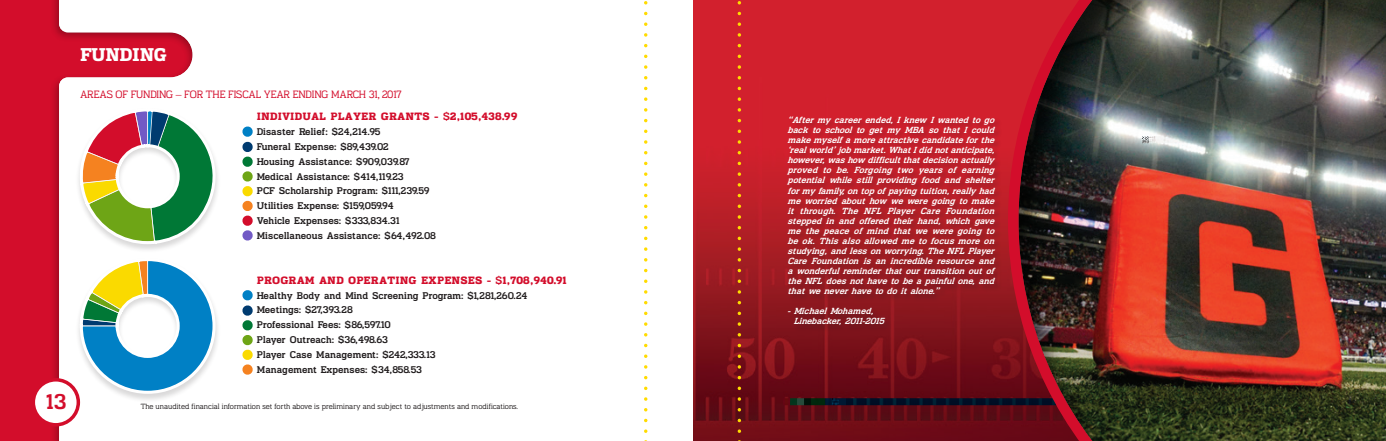
<style>
.page{position:relative;width:1386px;height:441px;background:#fff}
.page>*{position:absolute;margin:0;border:0;box-sizing:border-box;transform-origin:0 0}
.t1{font:21px "Endzone";color:#d30d2b}
.t2{font:700 18.38px "Endzone Slab";letter-spacing:-.01em;color:#fff}
.t3{font:300 10.5px/22.5px "Endzone";letter-spacing:-.02em;color:#d30d2b}
.t4{font:700 10.5px "Endzone";color:#d30d2b}
.t5{font:9.62px/14.9px "Endzone";color:#231f20}
.t6{font:italic 8.75px/10.1px "Endzone";color:#fff;text-align:justify}
.t7{font:300 7.44px "Endzone";color:#231f20}
.s1{font-weight:700}
.s2{font-weight:400}
</style>
<div class="page">
<svg style="left:242px;top:126px;width:11px;height:115px"></svg>
<svg style="left:242px;top:290px;width:11px;height:85px"></svg>
<div style="left:0;top:0;width:194px;height:441px;background:#231f20;opacity:.34"></div>
<div style="left:33px;top:380px;width:45px;height:45px;background:#fff;border-radius:50%"></div>
<div style="left:32px;top:378px;width:48px;height:49px;border:4px solid #d30d2b;border-radius:50%"></div>
<img style="left:693px;top:0;width:315px;height:441px">
<img style="left:1008px;top:0;width:378px;height:441px">
<div style="left:786px;top:115px;width:216px;height:217px;background:#231f20;opacity:.31"></div>
<div style="left:75px;top:107px;width:146px;height:146px;background:#fff"></div>
<div style="left:75px;top:257px;width:145px;height:146px;background:#231f20;opacity:.17"></div>
<svg style="left:78px;top:0;width:139px;height:395px"></svg>
<svg style="left:644px;top:1px;width:4px;height:440px"></svg>
<svg style="left:738px;top:0;width:3px;height:441px"></svg>
<h2 class="t2" style="left:80px;top:45px;width:88px">FUNDING</h2>
<p class="t3" style="left:257px;top:83px;width:262px;text-indent:-177px">AREAS OF FUNDING – FOR THE FISCAL YEAR ENDING MARCH 31, 2017<br><span class="s1">INDIVIDUAL PLAYER GRANTS -</span> <span class="s2">$</span><span class="s1">2,105,438.99</span></p>
<p class="t5" style="left:257px;top:124px;width:181px">Disaster Relief: $24,214.95<br>Funeral Expense: $89,439.02<br>Housing Assistance: $909,039.87<br>Medical Assistance: $414,119.23<br>PCF Scholarship Program: $111,239.59<br>Utilities Expense: $159,059.94<br>Vehicle Expenses: $333,834.31<br>Miscellaneous Assistance: $64,492.08</p>
<p class="t4" style="left:257px;top:274px;width:311px">PROGRAM AND OPERATING EXPENSES - <span class="s2">$</span>1,708,940.91</p>
<p class="t5" style="left:257px;top:288px;width:272px">Healthy Body and Mind Screening Program: $1,281,260.24<br>Meetings: $27,393.28<br>Professional Fees: $86,597.10<br>Player Outreach: $36,498.63<br>Player Case Management: $242,333.13<br>Management Expenses: $34,858.53</p>
<h1 class="t1" style="left:46px;top:390px;width:22px">13</h1>
<p class="t7" style="left:141px;top:403px;width:379px">The unaudited financial information set forth above is preliminary and subject to adjustments and modifications.</p>
<p class="t6" style="left:788px;top:115px;width:211px">“After my career ended, I knew I wanted to go back to school to get my MBA so that I could makemyselfamoreattractivecandidateforthe ‘realworld’jobmarket.WhatIdidnotanticipate, however,washow difficultthatdecisionactually proved to be. Forgoing two years of earning potential while still providing food and shelter formyfamily,ontopofpayingtuition,reallyhad me worried about how we were going to make it through. The NFL Player Care Foundation stepped in and offered their hand, which gave me the peace of mind that we were going to be ok. This also allowed me to focus more on studying,andlessonworrying.TheNFLPlayer Care Foundation is an incredible resource and a wonderful reminder that our transition out of the NFL does not have to be a painful one, and thatweneverhavetodoitalone.”</p>
<p class="t6" style="left:794px;top:306px;width:95px;text-indent:-6px">- MichaelMohamed,<br>Linebacker,2011-2015</p>
</div>
